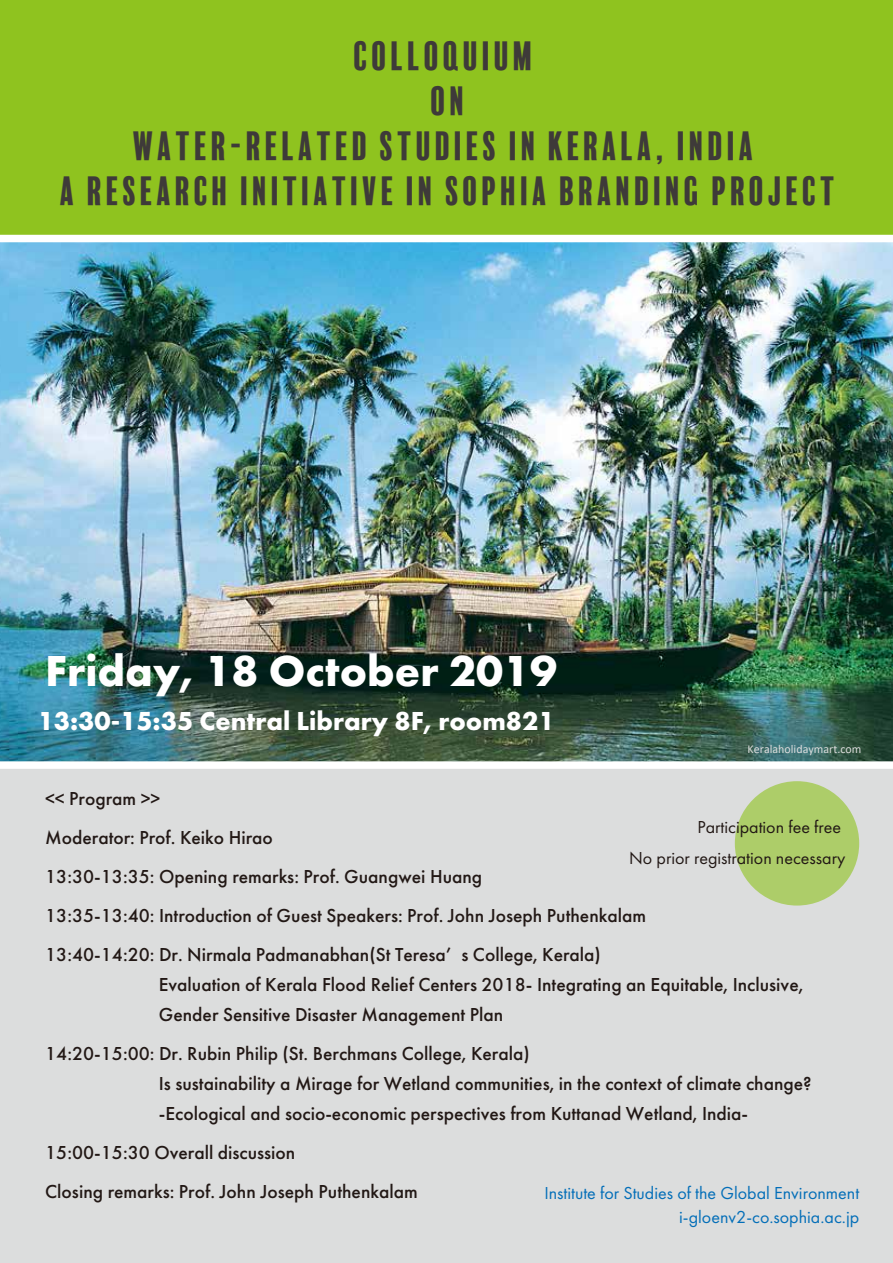
<style>
.page{position:relative;width:893px;height:1263px;background:#fff}
.page>*{position:absolute;margin:0;border:0;box-sizing:border-box;transform-origin:0 0}
.t1{font:700 45px "Futura PT";color:#fff}
.t2{font:37.5px/45px "Balboa Plus Fill";letter-spacing:.05em;color:#3e3a39;text-align:center}
.t3{font:700 27px "Futura PT";color:#fff}
.t4{font:500 19.5px/39px "Futura PT";color:#221815}
.t5{font:18px/24px "Futura PT";color:#036eb8;text-align:right}
.t6{font:18px/31.5px "Futura PT";color:#221815;text-align:right}
.t7{font:12px "Calibri";color:#dcdddd}
</style>
<div class="page">
<img style="left:0;top:242px;width:893px;height:519px">
<div style="left:0;top:0;width:893px;height:235px;background:#8fc31f"></div>
<div style="left:0;top:761px;width:893px;height:502px;background:#dcdddd"></div>
<div style="left:735px;top:781px;width:124px;height:124px;background:#adcd69;border-radius:50%"></div>
<h2 class="t2" style="left:60px;top:34px;width:778px">COLLOQUIUM<br>ON<br>WATER-RELATED STUDIES IN KERALA, INDIA<br>A RESEARCH INITIATIVE IN SOPHIA BRANDING PROJECT</h2>
<h1 class="t1" style="left:45px;top:642px;width:514px">Friday, 18 October 2019</h1>
<h3 class="t3" style="left:38px;top:704px;width:518px">13:30-15:35 Central Library 8F, room821</h3>
<p class="t7" style="left:748px;top:740px;width:115px">Keralaholidaymart.com</p>
<p class="t4" style="left:45px;top:779px;width:602px">&lt;&lt; Program &gt;&gt;<br>Moderator: Prof. Keiko Hirao<br>13:30-13:35: Opening remarks: Prof. Guangwei Huang<br>13:35-13:40: Introduction of Guest Speakers: Prof. John Joseph Puthenkalam 13:40-14:20: Dr. Nirmala Padmanabhan(St Teresa’ s College, Kerala)</p>
<p class="t4" style="left:159px;top:969px;width:646px;line-height:30px">Evaluation of Kerala Flood Relief Centers 2018- Integrating an Equitable, Inclusive,<br>Gender Sensitive Disaster Management Plan</p>
<p class="t4" style="left:159px;top:1038px;width:654px;line-height:30px;text-indent:-114px">14:20-15:00: Dr. Rubin Philip (St. Berchmans College, Kerala)<br>Is sustainability a Mirage for Wetland communities, in the context of climate change? -Ecological and socio-economic perspectives from Kuttanad Wetland, India-</p>
<p class="t4" style="left:45px;top:1133px;width:374px">15:00-15:30 Overall discussion<br>Closing remarks: Prof. John Joseph Puthenkalam</p>
<p class="t6" style="left:629px;top:811px;width:218px">Participation fee free<br>No prior registration necessary</p>
<p class="t5" style="left:544px;top:1181px;width:316px">Institute for Studies of the Global Environment i-gloenv2-co.sophia.ac.jp</p>
</div>
